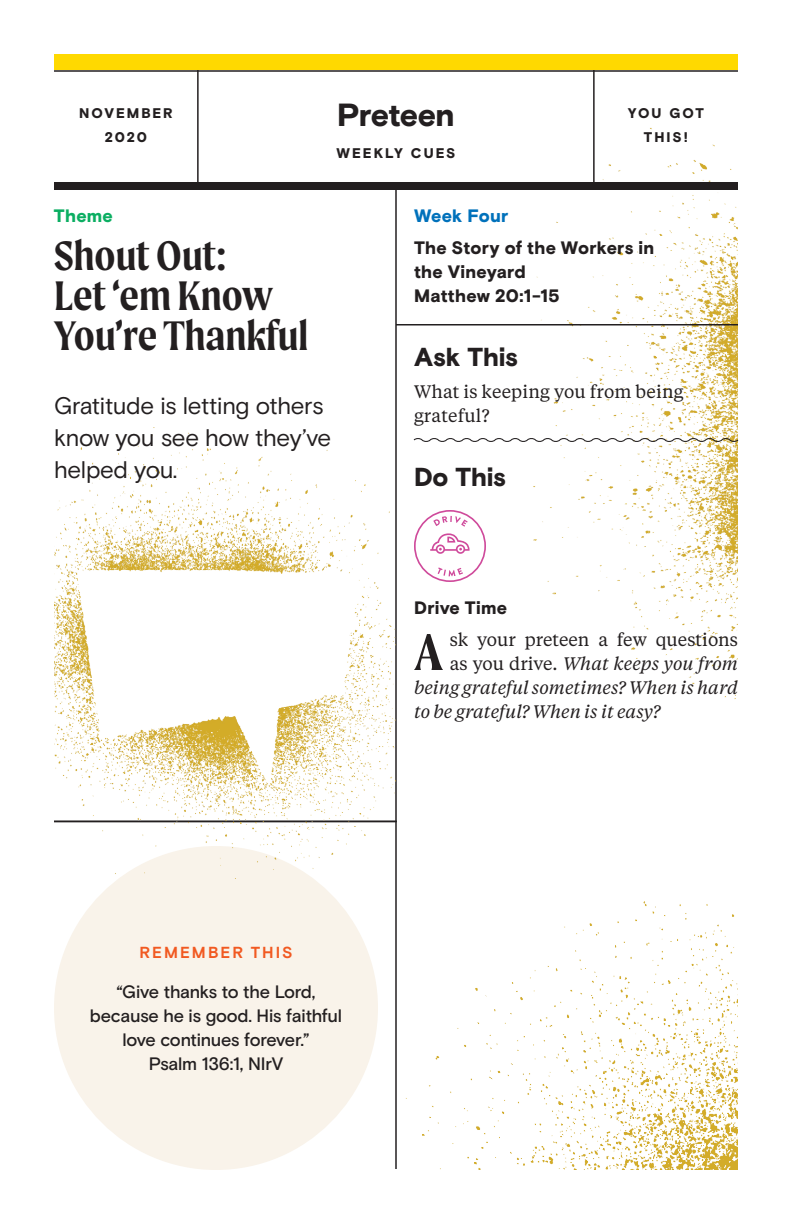
<style>
.page{position:relative;width:792px;height:1224px;background:#fff}
.page>*{position:absolute;margin:0;border:0;box-sizing:border-box;transform-origin:0 0}
.t1{font:600 55px "Moret";color:#231f20}
.t2{font:600 44px/40px "Moret";color:#231f20}
.t3{font:900 32px "Basis Grotesque";letter-spacing:-.025em;color:#231f20}
.t4{font:900 26px "Basis Grotesque";letter-spacing:-.005em;color:#231f20}
.t5{font:24px/32px "Basis Grotesque";letter-spacing:-.015em;color:#231f20}
.t6{font:italic 18px "Tiempos Text";color:#231f20}
.t7{font:500 18px/24px "Basis Grotesque";letter-spacing:-.015em;color:#231f20;text-align:center}
.t8{font:18px/24px "Tiempos Text";letter-spacing:.01em;color:#231f20}
.t9{font:900 18px/24px "Basis Grotesque";letter-spacing:.015em;color:#231f20}
.t10{font:900 18px "Basis Grotesque";letter-spacing:.01em;color:#0071bb}
.t11{font:900 18px "Basis Grotesque";letter-spacing:.015em;color:#0bae62}
.t12{font:700 16px "Basis Grotesque";letter-spacing:.13em;color:#f15921}
.t13{font:900 14px/24px "Basis Grotesque";letter-spacing:.135em;color:#231f20;text-align:center}
.s1{font-style:normal}
</style>
<div class="page">
<div style="left:54px;top:54px;width:684px;height:16px;background:#ffd900"></div>
<hr style="left:197px;top:70px;width:2px;height:112px;background:#231f20">
<hr style="left:593px;top:70px;width:2px;height:112px;background:#231f20">
<hr style="left:54px;top:70px;width:684px;height:2px;background:#231f20">
<hr style="left:395px;top:189px;width:2px;height:980px;background:#231f20">
<div style="left:54px;top:846px;width:324px;height:324px;background:#f9f3ea;border-radius:50%"></div>
<img style="left:54px;top:428px;width:342px;height:450px">
<img style="left:395px;top:902px;width:343px;height:268px">
<img style="left:534px;top:102px;width:204px;height:597px">
<div style="left:54px;top:182px;width:684px;height:8px;background:#231f20"></div>
<hr style="left:396px;top:324px;width:342px;height:2px;background:#231f20">
<svg style="left:413px;top:437px;width:326px;height:6px"></svg>
<svg style="left:414px;top:510px;width:72px;height:72px"></svg>
<h3 class="t3" style="left:337px;top:96px;width:119px">Preteen</h3>
<p class="t13" style="left:337px;top:142px;width:120px">WEEKLY CUES</p>
<p class="t13" style="left:79px;top:102px;width:95px">NOVEMBER<br>2020</p>
<p class="t13" style="left:628px;top:102px;width:77px">YOU GOT<br>THIS!</p>
<p class="t11" style="left:54px;top:205px;width:60px">Theme</p>
<h2 class="t2" style="left:54px;top:235px;width:256px">Shout Out:<br>Let ‘em Know<br>You’re Thankful</h2>
<h3 class="t5" style="left:54px;top:390px;width:279px">Gratitude is letting others know you see how they’ve helped you.</h3>
<p class="t10" style="left:414px;top:205px;width:96px">Week Four</p>
<p class="t9" style="left:414px;top:237px;width:242px">The Story of the Workers in the Vineyard<br>Matthew 20:1-15</p>
<h3 class="t4" style="left:414px;top:342px;width:106px">Ask This</h3>
<p class="t8" style="left:414px;top:379px;width:271px">What is keeping you from being grateful?</p>
<h3 class="t4" style="left:414px;top:462px;width:94px">Do This</h3>
<p class="t9" style="left:414px;top:597px;width:95px">Drive Time</p>
<h1 class="t1" style="left:414px;top:620px;width:31px">A</h1>
<p class="t8" style="left:450px;top:627px;width:290px">sk your preteen a few questions</p>
<p class="t6" style="left:450px;top:651px;width:290px"><span class="s1">as you drive.</span> What keeps you from</p>
<p class="t6" style="left:414px;top:675px;width:326px">being grateful sometimes? When is hard</p>
<p class="t6" style="left:414px;top:699px;width:248px">to be grateful? When is it easy?</p>
<p class="t12" style="left:139px;top:943px;width:155px">REMEMBER THIS</p>
<p class="t7" style="left:90px;top:980px;width:254px">“Give thanks to the Lord, because he is good. His faithful love continues forever.”<br>Psalm 136:1, NIrV</p>
</div>
